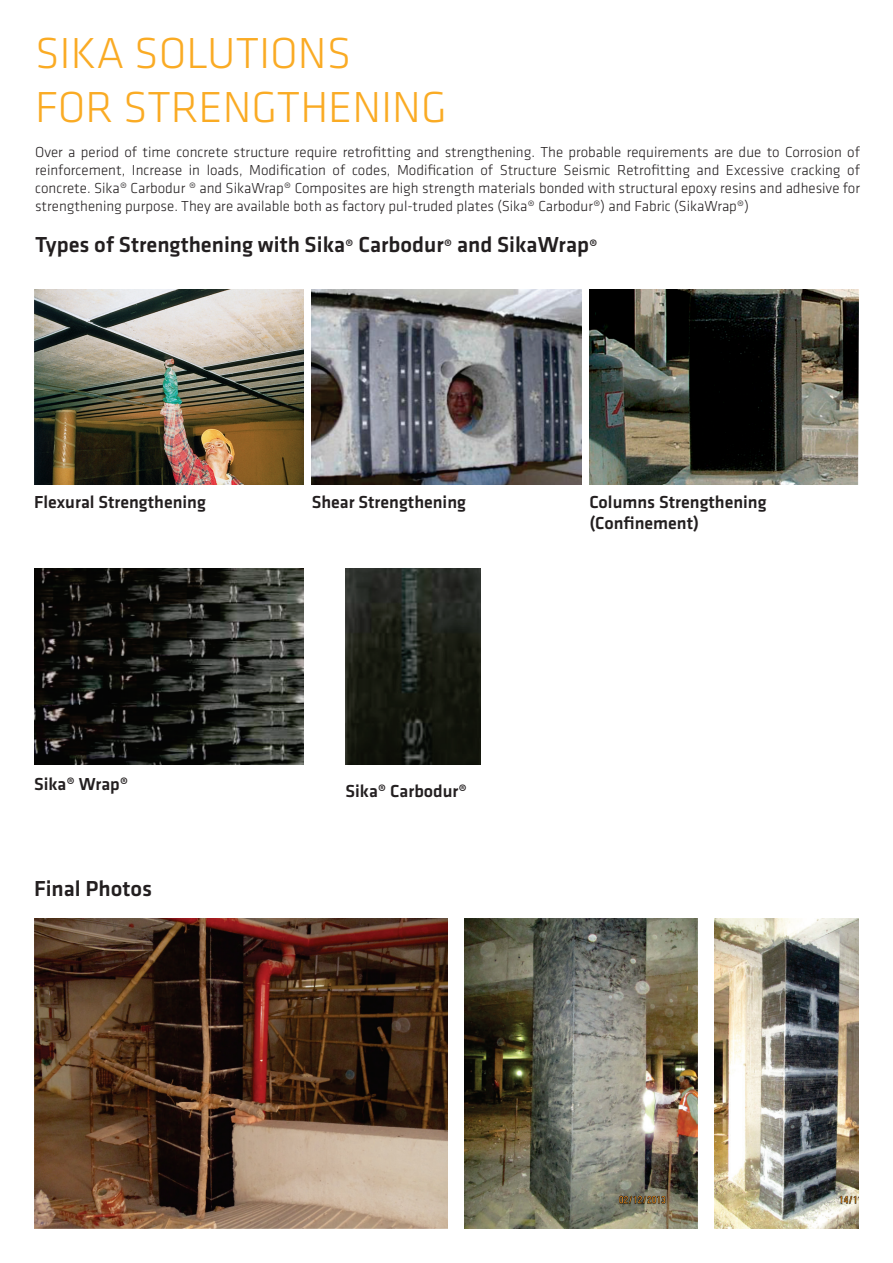
<style>
.page{position:relative;width:893px;height:1263px;background:#fff}
.page>*{position:absolute;margin:0;border:0;box-sizing:border-box;transform-origin:0 0}
.t1{font:300 45px "Klavika";color:#faab24}
.t2{font:500 22.5px "Klavika";color:#231f20}
.t3{font:500 18px/21.6px "Klavika";color:#231f20}
.t4{font:300 15px/18px "Klavika";color:#231f20;text-align:justify}
.s1{font-size:18px}
</style>
<div class="page">
<img style="left:34px;top:289px;width:270px;height:196px">
<img style="left:34px;top:568px;width:270px;height:196px">
<img style="left:345px;top:568px;width:135px;height:196px">
<img style="left:312px;top:289px;width:269px;height:196px">
<img style="left:589px;top:289px;width:270px;height:196px">
<img style="left:34px;top:918px;width:414px;height:311px">
<img style="left:465px;top:918px;width:232px;height:311px">
<img style="left:714px;top:918px;width:145px;height:311px">
<p class="t1" style="left:35px;top:26px;width:318px">SIKA SOLUTIONS</p>
<p class="t1" style="left:35px;top:80px;width:413px">FOR STRENGTHENING</p>
<p class="t4" style="left:35px;top:143px;width:826px">Over a period of time concrete structure require retrofitting and strengthening. The probable requirements are due to Corrosion of reinforcement, Increase in loads, Modification of codes, Modification of Structure Seismic Retrofitting and Excessive cracking of concrete. Sika® Carbodur ® and SikaWrap® Composites are high strength materials bonded with structural epoxy resins and adhesive for strengthening purpose. They are available both as factory pul-truded plates (Sika® Carbodur®) and Fabric (SikaWrap®)</p>
<p class="t2" style="left:35px;top:230px;width:564px">Types of Strengthening with Sika<span class="s1">®</span> Carbodur<span class="s1">®</span> and SikaWrap<span class="s1">®</span></p>
<p class="t3" style="left:34px;top:491px;width:173px">Flexural Strengthening</p>
<p class="t3" style="left:34px;top:773px;width:96px">Sika® Wrap®</p>
<p class="t2" style="left:34px;top:873px;width:120px">Final Photos</p>
<p class="t3" style="left:312px;top:491px;width:156px">Shear Strengthening</p>
<p class="t3" style="left:589px;top:491px;width:179px">Columns Strengthening (Confinement)</p>
<p class="t3" style="left:345px;top:779px;width:123px">Sika® Carbodur®</p>
</div>
